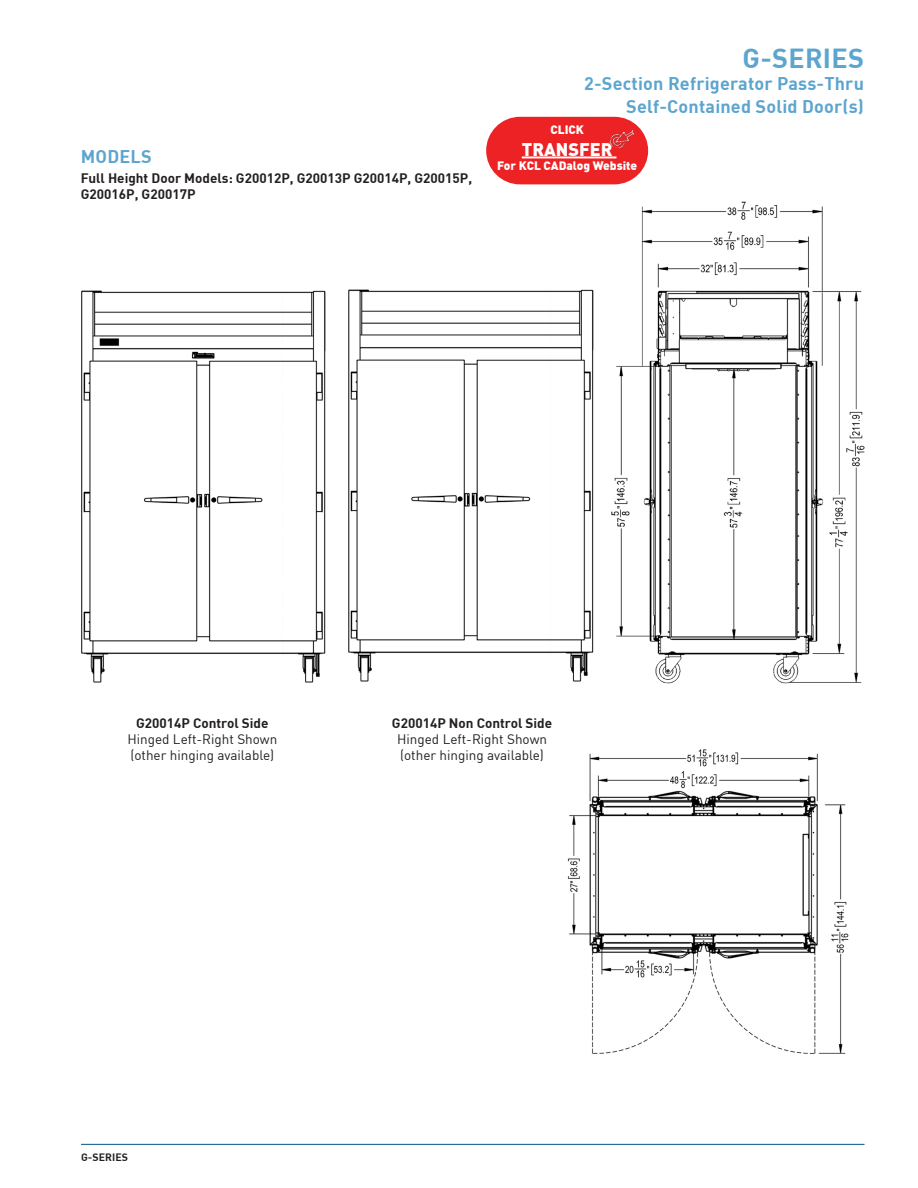
<style>
.page{position:relative;width:918px;height:1188px;background:#fff}
.page>*{position:absolute;margin:0;border:0;box-sizing:border-box;transform-origin:0 0}
.t1{font:700 27px "DIN";letter-spacing:.01em;color:#5ca5cf}
.t2{font:700 18px/22.5px "DIN";letter-spacing:.01em;color:#5ca5cf;text-align:right}
.t3{font:900 18px "DIN";color:#fff}
.t4{font:700 13.5px/16.2px "DIN";color:#231f20}
.t5{font:13.5px "DIN";color:#231f20}
.t6{font:900 12px "DIN";color:#fff}
.t7{font:700 10.5px "DIN";letter-spacing:.01em;color:#231f20}
</style>
<div class="page">
<hr style="left:81px;top:1144px;width:784px;height:1px;background:#005587">
<div style="left:486px;top:117px;width:162px;height:67px;background:#ed2225;border-radius:34px"></div>
<hr style="left:522px;top:156px;width:95px;height:2px;background:#fff">
<img style="left:609px;top:130px;width:25px;height:19px">
<img style="left:611px;top:201px;width:254px;height:483px">
<img style="left:81px;top:290px;width:245px;height:393px">
<img style="left:348px;top:289px;width:246px;height:393px">
<div style="left:365px;top:336px;width:23px;height:10px;background:#fff"></div>
<div style="left:458px;top:349px;width:28px;height:10px;background:#fff"></div>
<img style="left:567px;top:749px;width:282px;height:305px">
<p class="t2" style="left:81px;top:146px;width:72px">MODELS</p>
<p class="t4" style="left:81px;top:171px;width:393px">Full Height Door Models: G20012P, G20013P G20014P, G20015P,<br>G20016P, G20017P</p>
<h1 class="t1" style="left:743px;top:45px;width:123px">G-SERIES</h1>
<h2 class="t2" style="left:584px;top:73px;width:281px">2-Section Refrigerator Pass-Thru<br>Self-Contained Solid Door(s)</h2>
<p class="t6" style="left:550px;top:124px;width:35px">CLICK</p>
<p class="t3" style="left:522px;top:140px;width:92px">TRANSFER</p>
<p class="t6" style="left:497px;top:160px;width:142px">For KCL CADalog Website</p>
<p class="t4" style="left:136px;top:715px;width:134px">G20014P Control Side</p>
<p class="t5" style="left:127px;top:733px;width:151px">Hinged Left-Right Shown</p>
<p class="t5" style="left:130px;top:749px;width:145px">(other hinging available)</p>
<p class="t4" style="left:392px;top:715px;width:162px">G20014P Non Control Side</p>
<p class="t5" style="left:397px;top:733px;width:151px">Hinged Left-Right Shown</p>
<p class="t5" style="left:400px;top:749px;width:145px">(other hinging available)</p>
<p class="t7" style="left:81px;top:1152px;width:49px">G-SERIES</p>
</div>
